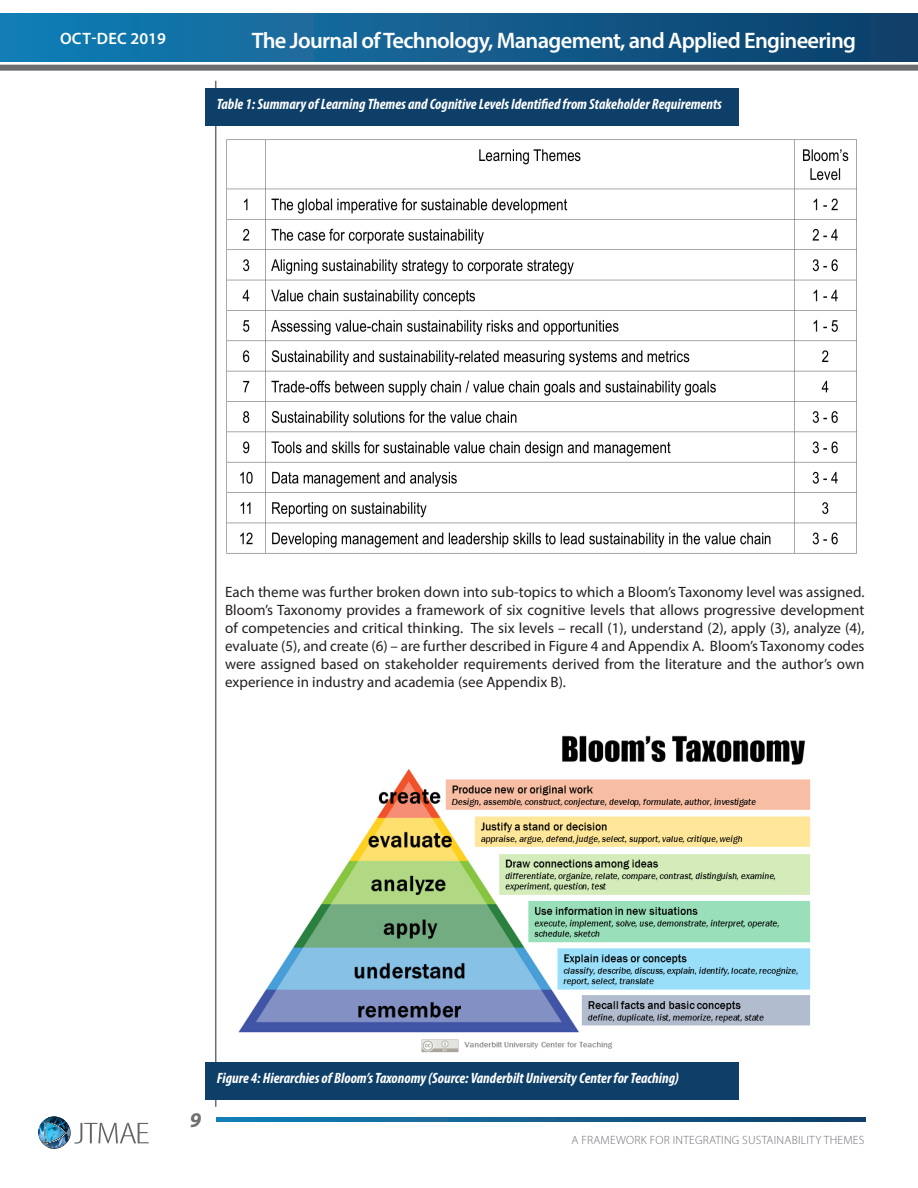
<style>
.page{position:relative;width:918px;height:1188px;background:#fff}
.page>*{position:absolute;margin:0;border:0;box-sizing:border-box;transform-origin:0 0}
.t1{font:600 22.5px "Myriad Pro";letter-spacing:-.03em;color:#fff}
.t2{font:italic 700 21px "Myriad Pro";color:#6d6f72}
.t3{font:600 16.5px "Myriad Pro";letter-spacing:.02em;color:#fff}
.t4{font:15px/18px "Myriad Pro";color:#231f20;text-align:justify}
.t5{font:italic 700 condensed 15px "Myriad Pro";color:#fff}
.t6{font:300 12px "Myriad Pro";letter-spacing:.02em;color:#6d6f72}
</style>
<div class="page">
<div style="left:0;top:65px;width:918px;height:6px;background:#6d6e71"></div>
<svg style="left:216px;top:1117px;width:649px;height:5px;background:#115f90"></svg>
<div style="left:0;top:14px;width:918px;height:48px;background:linear-gradient(to right,#157fb6,#0e3e69)"></div>
<hr style="left:917px;top:14px;width:1px;height:48px;background:#113f69">
<hr style="left:215px;top:81px;width:1px;height:1026px;background:#6d6e71">
<svg style="left:38px;top:1117px;width:111px;height:31px"></svg>
<img style="left:226px;top:139px;width:631px;height:415px">
<img style="left:238px;top:735px;width:573px;height:318px">
<div style="left:206px;top:89px;width:533px;height:37px;background:#0e3f69"></div>
<div style="left:206px;top:1063px;width:533px;height:37px;background:#0e3f69"></div>
<p class="t3" style="left:60px;top:28px;width:107px">OCT-DEC 2019</p>
<p class="t1" style="left:252px;top:27px;width:606px">The Journal of Technology, Management, and Applied Engineering</p>
<p class="t5" style="left:217px;top:94px;width:507px">Table 1: Summary of Learning Themes and Cognitive Levels Identified from Stakeholder Requirements</p>
<p class="t4" style="left:225px;top:582px;width:641px">Each theme was further broken down into sub-topics to which a Bloom’s Taxonomy level was assigned.<br>Bloom’s Taxonomy provides a framework of six cognitive levels that allows progressive development of competencies and critical thinking. The six levels – recall (1), understand (2), apply (3), analyze (4), evaluate (5), and create (6) – are further described in Figure 4 and Appendix A. Bloom’s Taxonomy codes were assigned based on stakeholder requirements derived from the literature and the author’s own experience in industry and academia (see Appendix B).</p>
<p class="t2" style="left:190px;top:1106px;width:13px">9</p>
<p class="t5" style="left:217px;top:1068px;width:464px">Figure 4: Hierarchies of Bloom’s Taxonomy (Source: Vanderbilt University Center for Teaching)</p>
<p class="t6" style="left:571px;top:1134px;width:294px">A FRAMEWORK FOR INTEGRATING SUSTAINABILITY THEMES</p>
</div>
